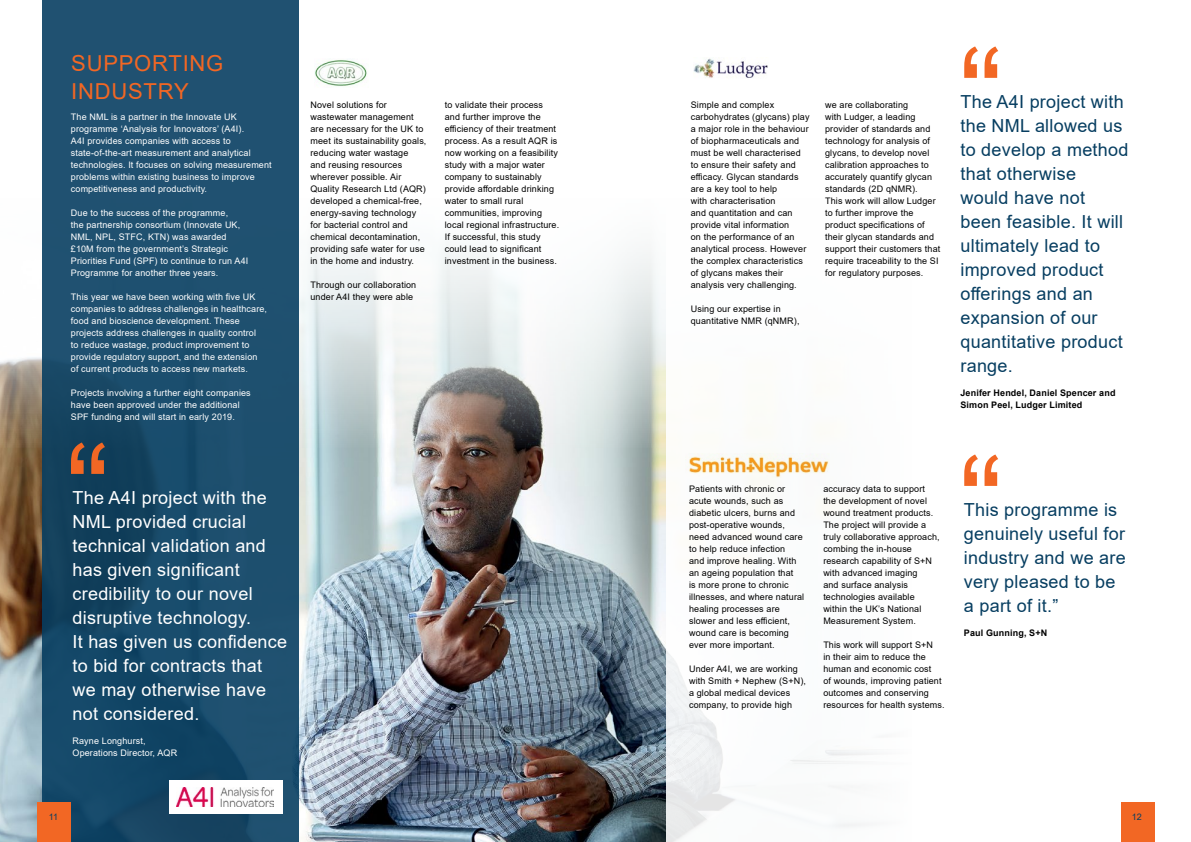
<style>
.page{position:relative;width:1191px;height:842px;background:#fff}
.page>*{position:absolute;margin:0;border:0;box-sizing:border-box;transform-origin:0 0}
.t1{font:134px "Arial";color:#f26724}
.t2{font:22px/28px "Arial";letter-spacing:.035em;color:#f26724}
.t3{font:18px/24px "Arial";letter-spacing:.015em;color:#073e61}
.t4{font:18px/24px "Arial";letter-spacing:.015em;color:#fff}
.t5{font:9px/12px "Arial";letter-spacing:.015em;color:#000}
.t6{font:9px/12px "Arial";letter-spacing:.015em;color:#fff}
.t7{font:700 9px/12px "Arial";letter-spacing:.015em;color:#000}
.t8{font:9px "Arial";color:#073e61}
</style>
<div class="page">
<img style="left:0;top:448px;width:666px;height:394px">
<svg style="left:0;top:0;width:666px;height:448px"></svg>
<svg style="left:43px;top:0;width:256px;height:842px;background:#1a4c6b"></svg>
<div style="left:37px;top:802px;width:34px;height:40px;background:#f26724"></div>
<div style="left:1121px;top:802px;width:33px;height:40px;background:#f26724"></div>
<img style="left:693px;top:58px;width:75px;height:20px">
<img style="left:685px;top:453px;width:144px;height:24px">
<div style="left:169px;top:780px;width:114px;height:34px;background:#fff"></div>
<img style="left:177px;top:787px;width:97px;height:19px">
<div style="left:311px;top:55px;width:60px;height:36px;background:#fff"></div>
<img style="left:315px;top:60px;width:52px;height:26px">
<h2 class="t2" style="left:71px;top:49px;width:154px">SUPPORTING<br>INDUSTRY</h2>
<p class="t6" style="left:71px;top:111px;width:202px">The NML is a partner in the Innovate UK programme ‘Analysis for Innovators’ (A4I).<br>A4I provides companies with access to state-of-the-art measurement and analytical technologies. It focuses on solving measurement problems within existing business to improve competitiveness and productivity.</p>
<p class="t6" style="left:71px;top:207px;width:179px">Due to the success of the programme,<br>the partnership consortium (Innovate UK, NML, NPL, STFC, KTN) was awarded £10M from the government’s Strategic Priorities Fund (SPF) to continue to run A4I Programme for another three years.</p>
<p class="t6" style="left:71px;top:291px;width:198px">This year we have been working with five UK companies to address challenges in healthcare, food and bioscience development. These projects address challenges in quality control<br>to reduce wastage, product improvement to provide regulatory support, and the extension of current products to access new markets.</p>
<p class="t6" style="left:71px;top:387px;width:181px">Projects involving a further eight companies have been approved under the additional<br>SPF funding and will start in early 2019.</p>
<h1 class="t1" style="left:66px;top:401px;width:46px">“</h1>
<h3 class="t4" style="left:73px;top:486px;width:216px">The A4I project with the<br>NML provided crucial technical validation and has given significant credibility to our novel disruptive technology.<br>It has given us confidence to bid for contracts that we may otherwise have not considered.</h3>
<p class="t6" style="left:73px;top:735px;width:106px">Rayne Longhurst,<br>Operations Director, AQR</p>
<p class="t5" style="left:310px;top:99px;width:117px">Novel solutions for wastewater management are necessary for the UK to meet its sustainability goals, reducing water wastage<br>and reusing resources wherever possible. Air<br>Quality Research Ltd (AQR) developed a chemical-free, energy-saving technology for bacterial control and chemical decontamination, providing safe water for use in the home and industry.</p>
<p class="t5" style="left:310px;top:279px;width:107px">Through our collaboration under A4I they were able</p>
<p class="t5" style="left:445px;top:99px;width:116px">to validate their process and further improve the efficiency of their treatment process. As a result AQR is now working on a feasibility study with a major water company to sustainably provide affordable drinking water to small rural communities, improving local regional infrastructure.<br>If successful, this study could lead to significant investment in the business.</p>
<p class="t5" style="left:691px;top:99px;width:120px">Simple and complex carbohydrates (glycans) play a major role in the behaviour of biopharmaceuticals and must be well characterised to ensure their safety and efficacy. Glycan standards are a key tool to help<br>with characterisation<br>and quantitation and can provide vital information<br>on the performance of an analytical process. However the complex characteristics of glycans makes their analysis very challenging.</p>
<p class="t5" style="left:691px;top:303px;width:110px">Using our expertise in quantitative NMR (qNMR),</p>
<p class="t5" style="left:825px;top:99px;width:117px">we are collaborating<br>with Ludger, a leading provider of standards and technology for analysis of glycans, to develop novel calibration approaches to accurately quantify glycan standards (2D qNMR).<br>This work will allow Ludger to further improve the product specifications of their glycan standards and support their customers that require traceability to the SI for regulatory purposes.</p>
<h1 class="t1" style="left:958px;top:5px;width:46px">“</h1>
<h3 class="t3" style="left:960px;top:90px;width:169px">The A4I project with the NML allowed us to develop a method that otherwise would have not been feasible. It will ultimately lead to improved product offerings and an expansion of our quantitative product range.</h3>
<p class="t7" style="left:960px;top:387px;width:157px">Jenifer Hendel, Daniel Spencer and<br>Simon Peel, Ludger Limited</p>
<p class="t5" style="left:689px;top:483px;width:117px">Patients with chronic or acute wounds, such as diabetic ulcers, burns and post-operative wounds, need advanced wound care to help reduce infection<br>and improve healing. With an ageing population that<br>is more prone to chronic illnesses, and where natural healing processes are slower and less efficient, wound care is becoming ever more important.</p>
<p class="t5" style="left:689px;top:663px;width:118px">Under A4I, we are working with Smith + Nephew (S+N), a global medical devices company, to provide high</p>
<p class="t5" style="left:823px;top:483px;width:118px">accuracy data to support the development of novel wound treatment products.<br>The project will provide a truly collaborative approach, combing the in-house research capability of S+N with advanced imaging<br>and surface analysis technologies available within the UK’s National<br>Measurement System.</p>
<p class="t5" style="left:823px;top:639px;width:123px">This work will support S+N<br>in their aim to reduce the human and economic cost<br>of wounds, improving patient outcomes and conserving resources for health systems.</p>
<h1 class="t1" style="left:958px;top:413px;width:46px">“</h1>
<h3 class="t3" style="left:964px;top:498px;width:163px">This programme is genuinely useful for industry and we are very pleased to be a part of it.”</h3>
<p class="t7" style="left:964px;top:627px;width:85px">Paul Gunning, S+N</p>
<p class="t8" style="left:49px;top:811px;width:11px">11</p>
<p class="t8" style="left:1132px;top:811px;width:12px">12</p>
</div>
